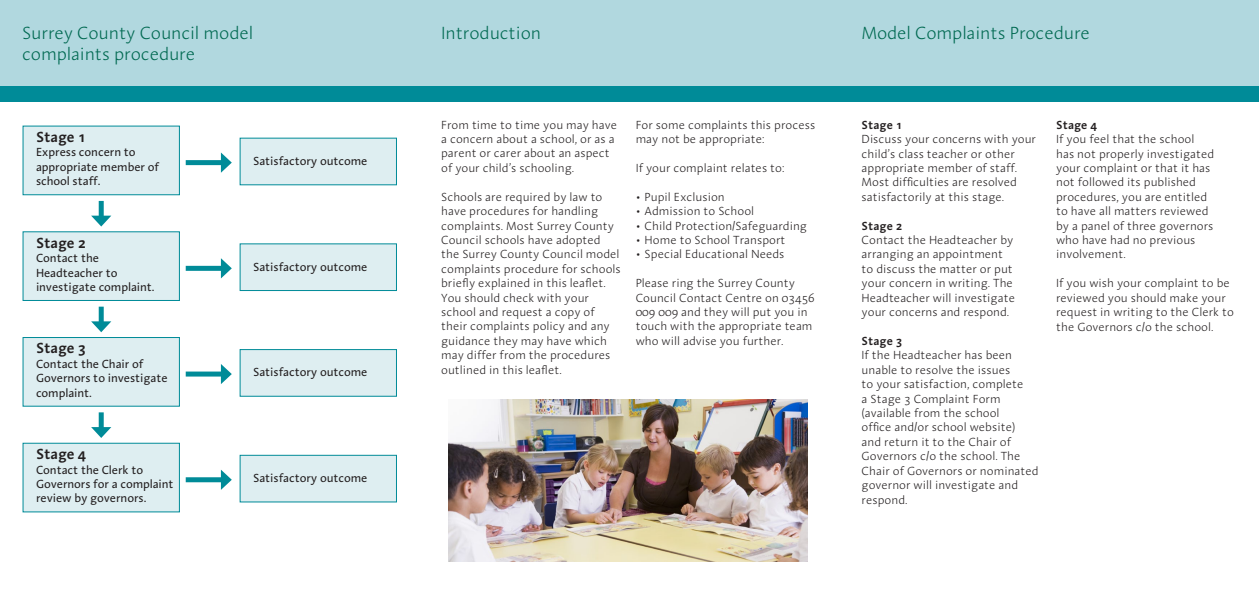
<style>
.page{position:relative;width:1259px;height:596px;background:#fff}
.page>*{position:absolute;margin:0;border:0;box-sizing:border-box;transform-origin:0 0}
.t1{font:300 18px/21.6px "Linotype Aroma";letter-spacing:-.01em;color:#006951}
.t2{font:600 15px "Linotype Aroma";letter-spacing:-.01em;color:#231f20}
.t3{font:300 12px/14.4px "Linotype Aroma";color:#231f20}
.t4{font:12px/14.4px "Linotype Aroma";letter-spacing:-.01em;color:#231f20}
.t5{font:600 12px "Linotype Aroma";color:#231f20}
</style>
<div class="page">
<div style="left:186px;top:160px;width:39px;height:5px;background:#008b98"></div>
<svg style="left:221px;top:152px;width:11px;height:21px"></svg>
<div style="left:186px;top:266px;width:39px;height:5px;background:#008b98"></div>
<svg style="left:221px;top:258px;width:11px;height:20px"></svg>
<div style="left:186px;top:371px;width:39px;height:5px;background:#008b98"></div>
<svg style="left:221px;top:364px;width:11px;height:20px"></svg>
<div style="left:186px;top:477px;width:39px;height:5px;background:#008b98"></div>
<svg style="left:221px;top:470px;width:11px;height:19px"></svg>
<div style="left:23px;top:125px;width:157px;height:70px;background:#deeef1;border:1px solid #008b98"></div>
<div style="left:23px;top:231px;width:157px;height:70px;background:#deeef1;border:1px solid #008b98"></div>
<div style="left:23px;top:337px;width:157px;height:69px;background:#deeef1;border:1px solid #008b98"></div>
<div style="left:23px;top:442px;width:157px;height:70px;background:#deeef1;border:1px solid #008b98"></div>
<div style="left:240px;top:137px;width:157px;height:48px;background:#deeef1"></div>
<div style="left:240px;top:243px;width:157px;height:48px;background:#deeef1;border:1px solid #008b98"></div>
<div style="left:240px;top:349px;width:157px;height:47px;background:#deeef1;border:1px solid #008b98"></div>
<div style="left:240px;top:454px;width:157px;height:48px;background:#deeef1;border:1px solid #008b98"></div>
<div style="left:0;top:0;width:1259px;height:86px;background:#b1d8df"></div>
<div style="left:0;top:86px;width:1259px;height:16px;background:#008b98"></div>
<div style="left:99px;top:201px;width:5px;height:19px;background:#008b98"></div>
<svg style="left:91px;top:215px;width:20px;height:11px"></svg>
<div style="left:99px;top:306px;width:5px;height:19px;background:#008b98"></div>
<svg style="left:91px;top:321px;width:20px;height:11px"></svg>
<div style="left:99px;top:412px;width:5px;height:19px;background:#008b98"></div>
<svg style="left:91px;top:427px;width:20px;height:10px"></svg>
<img style="left:449px;top:399px;width:358px;height:162px">
<p class="t1" style="left:22px;top:21px;width:233px">Surrey County Council model complaints procedure</p>
<p class="t1" style="left:441px;top:21px;width:101px">Introduction</p>
<p class="t2" style="left:36px;top:127px;width:52px">Stage 1</p>
<p class="t4" style="left:36px;top:145px;width:101px">Express concern to</p>
<p class="t4" style="left:36px;top:159px;width:125px">appropriate member of school staff.</p>
<p class="t2" style="left:36px;top:233px;width:52px">Stage 2</p>
<p class="t4" style="left:36px;top:250px;width:120px">Contact the<br>Headteacher to investigate complaint.</p>
<p class="t2" style="left:36px;top:338px;width:52px">Stage 3</p>
<p class="t4" style="left:36px;top:356px;width:133px">Contact the Chair of<br>Governors to investigate complaint.</p>
<p class="t2" style="left:36px;top:444px;width:52px">Stage 4</p>
<p class="t4" style="left:36px;top:461px;width:139px">Contact the Clerk to<br>Governors for a complaint review by governors.</p>
<p class="t4" style="left:253px;top:153px;width:116px">Satisfactory outcome</p>
<p class="t4" style="left:253px;top:259px;width:116px">Satisfactory outcome</p>
<p class="t4" style="left:253px;top:364px;width:116px">Satisfactory outcome</p>
<p class="t4" style="left:253px;top:470px;width:116px">Satisfactory outcome</p>
<p class="t3" style="left:441px;top:117px;width:177px">From time to time you may have a concern about a school, or as a parent or carer about an aspect of your child’s schooling.</p>
<p class="t3" style="left:441px;top:189px;width:181px">Schools are required by law to have procedures for handling complaints. Most Surrey County<br>Council schools have adopted the Surrey County Council model complaints procedure for schools briefly explained in this leaflet.<br>You should check with your school and request a copy of their complaints policy and any guidance they may have which may differ from the procedures outlined in this leaflet.</p>
<p class="t3" style="left:635px;top:117px;width:181px">For some complaints this process may not be appropriate:</p>
<p class="t3" style="left:635px;top:160px;width:151px">If your complaint relates to:</p>
<p class="t3" style="left:635px;top:189px;width:91px">• Pupil Exclusion</p>
<p class="t3" style="left:635px;top:203px;width:120px">• Admission to School</p>
<p class="t3" style="left:635px;top:218px;width:173px">• Child Protection/Safeguarding</p>
<p class="t3" style="left:635px;top:232px;width:151px">• Home to School Transport</p>
<p class="t3" style="left:635px;top:247px;width:150px">• Special Educational Needs</p>
<p class="t3" style="left:635px;top:275px;width:181px">Please ring the Surrey County<br>Council Contact Centre on 03456<br>009 009 and they will put you in touch with the appropriate team who will advise you further.</p>
<p class="t1" style="left:861px;top:21px;width:230px">Model Complaints Procedure</p>
<p class="t5" style="left:861px;top:117px;width:42px">Stage 1</p>
<p class="t3" style="left:861px;top:132px;width:176px">Discuss your concerns with your child’s class teacher or other appropriate member of staff.<br>Most difficulties are resolved satisfactorily at this stage.</p>
<p class="t5" style="left:861px;top:217px;width:42px">Stage 2</p>
<p class="t3" style="left:861px;top:232px;width:155px">Contact the Headteacher by arranging an appointment to discuss the matter or put your concern in writing. The<br>Headteacher will investigate your concerns and respond.</p>
<p class="t5" style="left:861px;top:333px;width:42px">Stage 3</p>
<p class="t3" style="left:861px;top:348px;width:179px">If the Headteacher has been unable to resolve the issues<br>to your satisfaction, complete<br>a Stage 3 Complaint Form (available from the school<br>office and/or school website)<br>and return it to the Chair of<br>Governors c/o the school. The<br>Chair of Governors or nominated governor will investigate and respond.</p>
<p class="t5" style="left:1056px;top:117px;width:42px">Stage 4</p>
<p class="t3" style="left:1056px;top:132px;width:160px">If you feel that the school has not properly investigated your complaint or that it has not followed its published procedures, you are entitled to have all matters reviewed by a panel of three governors who have had no previous involvement.</p>
<p class="t3" style="left:1056px;top:276px;width:179px">If you wish your complaint to be reviewed you should make your request in writing to the Clerk to the Governors c/o the school.</p>
</div>
